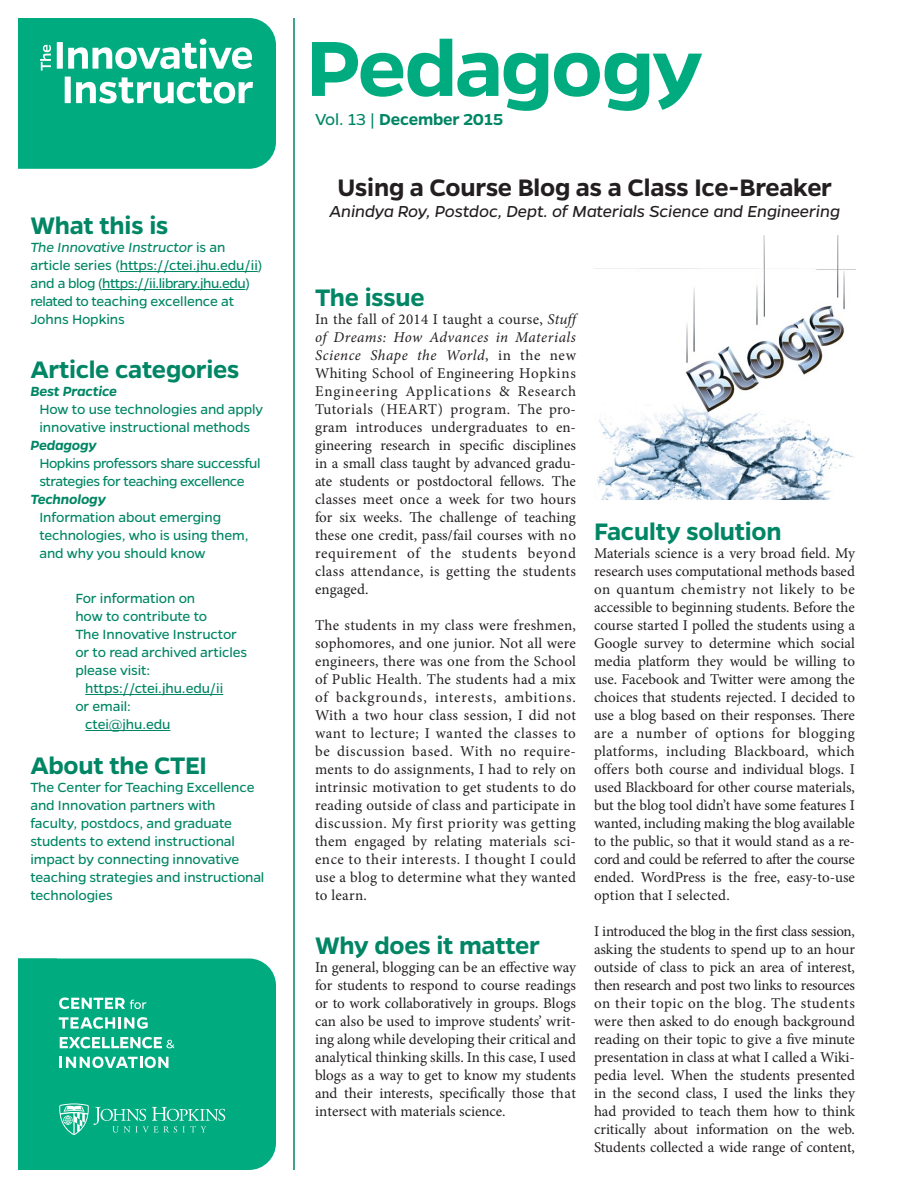
<style>
.page{position:relative;width:918px;height:1188px;background:#fff}
.page>*{position:absolute;margin:0;border:0;box-sizing:border-box;transform-origin:0 0}
.Article_Type{font:600 88.35px "Gentona";letter-spacing:-.02em;color:#00ac7f;scale:1.05 1}
.Heading_1{font:600 27px "Gentona";letter-spacing:-.01em;color:#008665}
.t1{font:600 27px "Gentona";letter-spacing:-.01em;color:#231f20}
.Authors__Title{font:italic 18px "Gentona";letter-spacing:-.01em;color:#231f20}
.t2{font:600 18px "Gentona";letter-spacing:-.01em;color:#008665}
.t3{font:15px/18px "Minion Pro";letter-spacing:.005em;color:#231f20;text-align:justify}
.Aside_Text{font:15px/18px "Gentona";letter-spacing:-.01em;color:#008665}
.Aside_Text-2{font:15px/18px "Gentona";letter-spacing:-.03em;color:#008665}
.t4{font:italic 600 15px "Gentona";letter-spacing:-.01em;color:#008665}
.s1{font-style:italic}
.s2{font-weight:400}
</style>
<div class="page">
<div style="left:18px;top:958px;width:258px;height:212px;background:#00ac7f"></div>
<hr style="left:293px;top:18px;width:2px;height:1152px;background:#008665">
<svg style="left:59px;top:1103px;width:166px;height:32px;background:#2ab994"></svg>
<svg style="left:59px;top:1017px;width:89px;height:12px"></svg>
<svg style="left:60px;top:1037px;width:114px;height:11px"></svg>
<svg style="left:60px;top:1057px;width:108px;height:11px"></svg>
<svg style="left:18px;top:18px;width:258px;height:151px;background:#20b68f"></svg>
<hr style="left:120px;top:271px;width:138px;height:1px;background:#008665">
<hr style="left:102px;top:289px;width:143px;height:1px;background:#008665">
<hr style="left:85px;top:694px;width:138px;height:1px;background:#008665">
<hr style="left:85px;top:730px;width:85px;height:1px;background:#008665">
<svg style="left:18px;top:958px;width:128px;height:51px;background:#12b288"></svg>
<img style="left:594px;top:235px;width:261px;height:265px">
<h1 class="Heading_1" style="left:30px;top:210px;width:140px">What this is</h1>
<p class="Aside_Text" style="left:30px;top:238px;width:234px"><span class="s1">The Innovative Instructor</span> is an article series (https://ctei.jhu.edu/ii) and a blog (https://ii.library.jhu.edu) related to teaching excellence at Johns Hopkins</p>
<h1 class="Heading_1" style="left:30px;top:354px;width:211px">Article categories</h1>
<p class="t4" style="left:30px;top:383px;width:88px">Best Practice</p>
<p class="Aside_Text" style="left:39px;top:400px;width:225px">How to use technologies and apply innovative instructional methods</p>
<p class="t4" style="left:30px;top:437px;width:68px">Pedagogy</p>
<p class="Aside_Text-2" style="left:39px;top:454px;width:223px">Hopkins professors share successful strategies for teaching excellence</p>
<p class="t4" style="left:30px;top:491px;width:77px">Technology</p>
<p class="Aside_Text" style="left:39px;top:508px;width:211px">Information about emerging technologies, who is using them, and why you should know</p>
<p class="Aside_Text" style="left:75px;top:589px;width:121px">For information on</p>
<p class="Aside_Text" style="left:75px;top:607px;width:133px">how to contribute to</p>
<p class="Aside_Text" style="left:75px;top:625px;width:163px">The Innovative Instructor</p>
<p class="Aside_Text" style="left:75px;top:643px;width:173px">or to read archived articles</p>
<p class="Aside_Text" style="left:75px;top:661px;width:76px">please visit:</p>
<p class="Aside_Text" style="left:85px;top:679px;width:140px">https://ctei.jhu.edu/ii</p>
<p class="Aside_Text" style="left:75px;top:697px;width:57px">or email:</p>
<p class="Aside_Text" style="left:85px;top:715px;width:87px">ctei@jhu.edu</p>
<h1 class="Heading_1" style="left:30px;top:750px;width:178px">About the CTEI</h1>
<p class="Aside_Text" style="left:30px;top:778px;width:236px">The Center for Teaching Excellence and Innovation partners with faculty, postdocs, and graduate students to extend instructional impact by connecting innovative teaching strategies and instructional technologies</p>
<h1 class="Article_Type" style="left:306px;top:18px;width:379px">Pedagogy</h1>
<p class="t2" style="left:315px;top:109px;width:190px"><span class="s2">Vol. 13 |</span> December 2015</p>
<h1 class="t1" style="left:337px;top:172px;width:496px">Using a Course Blog as a Class Ice-Breaker</h1>
<p class="Authors__Title" style="left:330px;top:201px;width:512px">Anindya Roy, Postdoc, Dept. of Materials Science and Engineering</p>
<h1 class="Heading_1" style="left:315px;top:282px;width:111px">The issue</h1>
<p class="t3" style="left:315px;top:310px;width:263px">In the fall of 2014 I taught a course, <span class="s1">Stuff of Dreams: How Advances in Materials Science Shape the World</span>, in the new Whiting School of Engineering Hopkins Engineering Applications &amp; Research Tutorials (HEART) program. The pro&shy;gram introduces undergraduates to en&shy;gineering research in specific disciplines in a small class taught by advanced gradu&shy;ate students or postdoctoral fellows. The classes meet once a week for two hours for six weeks. The challenge of teaching these one credit, pass/fail courses with no requirement of the students beyond class attendance, is getting the students engaged.</p>
<p class="t3" style="left:315px;top:616px;width:263px">The students in my class were freshmen, sophomores, and one junior. Not all were engineers, there was one from the School of Public Health. The students had a mix of backgrounds, interests, ambitions.<br>With a two hour class session, I did not want to lecture; I wanted the classes to be discussion based. With no require&shy;ments to do assignments, I had to rely on intrinsic motivation to get students to do reading outside of class and participate in discussion. My first priority was getting them engaged by relating materials sci&shy;ence to their interests. I thought I could use a blog to determine what they wanted to learn.</p>
<h1 class="Heading_1" style="left:315px;top:930px;width:226px">Why does it matter</h1>
<p class="t3" style="left:315px;top:958px;width:263px">In general, blogging can be an effective way for students to respond to course readings or to work collaboratively in groups. Blogs can also be used to improve students’ writ&shy;ing along while developing their critical and analytical thinking skills. In this case, I used blogs as a way to get to know my students and their interests, specifically those that intersect with materials science.</p>
<h1 class="Heading_1" style="left:594px;top:516px;width:189px">Faculty solution</h1>
<p class="t3" style="left:594px;top:544px;width:263px">Materials science is a very broad field. My research uses computational methods based on quantum chemistry not likely to be accessible to beginning students. Before the course started I polled the students using a Google survey to determine which social media platform they would be willing to use. Facebook and Twitter were among the choices that students rejected. I decided to use a blog based on their responses. There are a number of options for blogging platforms, including Blackboard, which offers both course and individual blogs. I used Blackboard for other course materials, but the blog tool didn’t have some features I wanted, including making the blog available to the public, so that it would stand as a re&shy;cord and could be referred to after the course ended. WordPress is the free, easy-to-use option that I selected.</p>
<p class="t3" style="left:594px;top:922px;width:263px">I introduced the blog in the first class session, asking the students to spend up to an hour outside of class to pick an area of interest, then research and post two links to resources on their topic on the blog. The students were then asked to do enough background reading on their topic to give a five minute presentation in class at what I called a Wiki&shy;pedia level. When the students presented in the second class, I used the links they had provided to teach them how to think critically about information on the web.<br>Students collected a wide range of content,</p>
</div>
